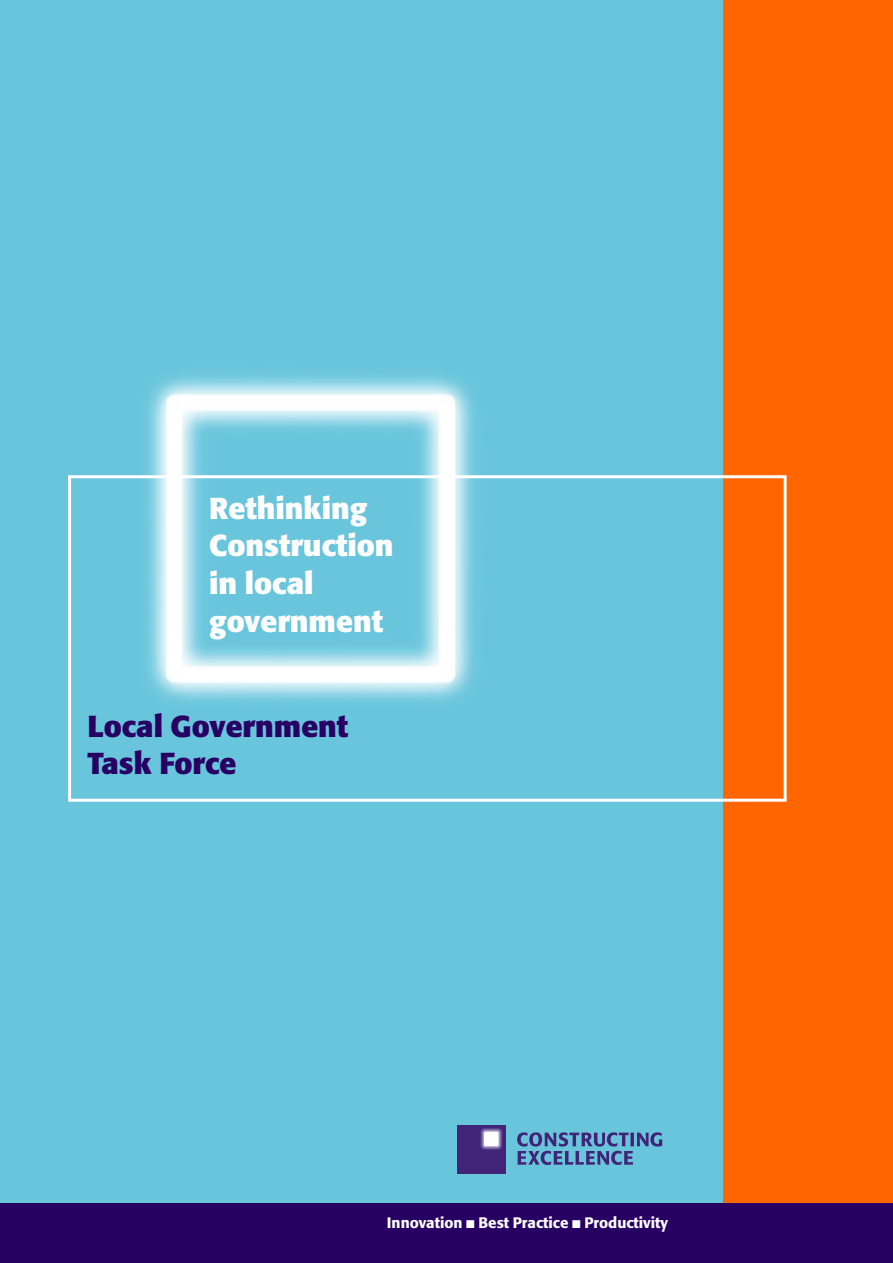
<style>
.page{position:relative;width:893px;height:1263px;background:#fff}
.page>*{position:absolute;margin:0;border:0;box-sizing:border-box;transform-origin:0 0}
.t1{font:700 30px/37.8px "Formata";color:#fff}
.t2{font:700 30px/37.8px "Formata";color:#280063}
.t3{font:500 15px "Formata";color:#fff}
</style>
<div class="page">
<div style="left:0;top:0;width:723px;height:1203px;background:#69c5dc"></div>
<div style="left:723px;top:0;width:169px;height:1263px;background:#f60"></div>
<div style="left:0;top:1203px;width:892px;height:60px;background:#280063"></div>
<div style="left:457px;top:1125px;width:48px;height:49px;background:#412378"></div>
<svg style="left:480px;top:1128px;width:22px;height:22px"></svg>
<svg style="left:481px;top:1128px;width:21px;height:21px"></svg>
<div style="left:481px;top:1129px;width:20px;height:20px;background:#6c5998;border-radius:3px"></div>
<div style="left:482px;top:1129px;width:19px;height:19px;background:#796aa1;border-radius:3px"></div>
<svg style="left:482px;top:1130px;width:18px;height:18px"></svg>
<div style="left:483px;top:1130px;width:17px;height:18px;background:#8c7daf;border-radius:3px"></div>
<div style="left:483px;top:1130px;width:17px;height:17px;background:#a99fc5;border-radius:3px"></div>
<div style="left:483px;top:1131px;width:16px;height:16px;background:#b3aacd;border-radius:2px"></div>
<div style="left:484px;top:1131px;width:15px;height:16px;background:#b8afd0;border-radius:2px"></div>
<svg style="left:484px;top:1131px;width:15px;height:15px"></svg>
<div style="left:484px;top:1132px;width:14px;height:14px;background:#fff"></div>
<svg style="left:517px;top:1132px;width:145px;height:33px;background:#5987b6"></svg>
<div style="left:68px;top:475px;width:718px;height:327px;border:3px solid #fff"></div>
<p class="t1" style="left:209px;top:492px;width:186px">Rethinking<br>Construction in local government</p>
<p class="t2" style="left:88px;top:710px;width:262px">Local Government<br>Task Force</p>
<p class="t3" style="left:387px;top:1216px;width:282px">Innovation ■ Best Practice ■ Productivity</p>
</div>
